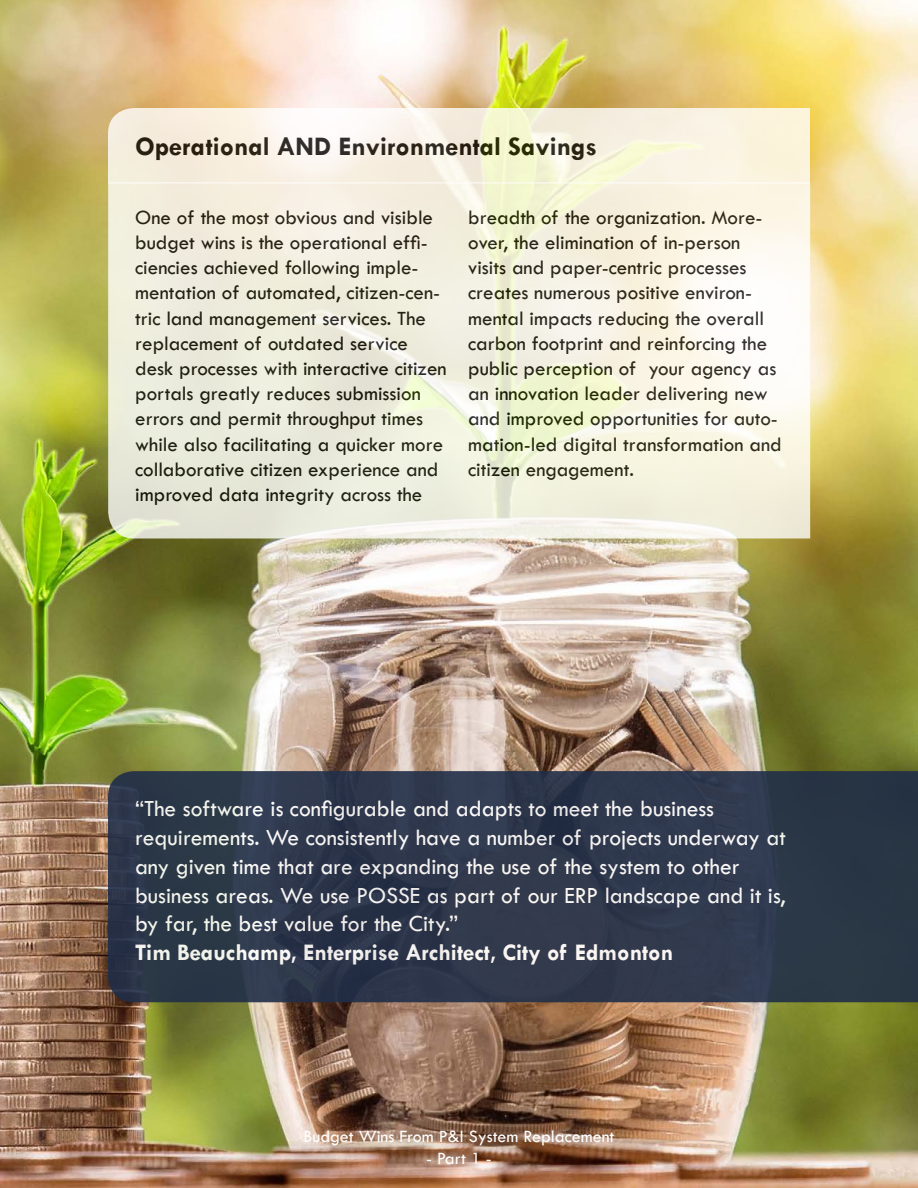
<style>
.page{position:relative;width:918px;height:1188px;background:#fff}
.page>*{position:absolute;margin:0;border:0;box-sizing:border-box;transform-origin:0 0}
.t1{font:700 27px "Tw Cen";color:#000}
.t2{font:24px/28.8px "Tw Cen";color:#fff}
.t3{font:700 24px "Tw Cen";color:#fff}
.t4{font:21px/25.2px "Tw Cen";color:#000}
.t5{font:18px "Tw Cen";color:#fff}
</style>
<div class="page">
<img style="left:0;top:0;width:918px;height:1188px">
<svg style="left:108px;top:183px;width:702px;height:355px;background:#f1f0df"></svg>
<svg style="left:108px;top:108px;width:702px;height:75px;fill:#f8f3df"></svg>
<svg style="left:108px;top:771px;width:810px;height:231px;background:#2d374a"></svg>
<p class="t1" style="left:135px;top:131px;width:463px">Operational AND Environmental Savings</p>
<p class="t4" style="left:135px;top:205px;width:313px">One of the most obvious and visible budget wins is the operational effi&shy;ciencies achieved following imple&shy;mentation of automated, citizen-cen&shy;tric land management services. The replacement of outdated service desk processes with interactive citizen portals greatly reduces submission errors and permit throughput times while also facilitating a quicker more collaborative citizen experience and improved data integrity across the</p>
<p class="t4" style="left:468px;top:205px;width:315px">breadth of the organization. More&shy;over, the elimination of in-person visits and paper-centric processes creates numerous positive environ&shy;mental impacts reducing the overall carbon footprint and reinforcing the public perception of your agency as an innovation leader delivering new and improved opportunities for auto&shy;mation-led digital transformation and citizen engagement.</p>
<p class="t2" style="left:135px;top:794px;width:652px">“The software is configurable and adapts to meet the business requirements. We consistently have a number of projects underway at any given time that are expanding the use of the system to other business areas. We use POSSE as part of our ERP landscape and it is, by far, the best value for the City.”</p>
<p class="t3" style="left:135px;top:938px;width:540px">Tim Beauchamp, Enterprise Architect, City of Edmonton</p>
<p class="t5" style="left:303px;top:1125px;width:313px">Budget Wins From P&amp;I System Replacement</p>
<p class="t5" style="left:426px;top:1147px;width:67px">- Part 1 -</p>
</div>
